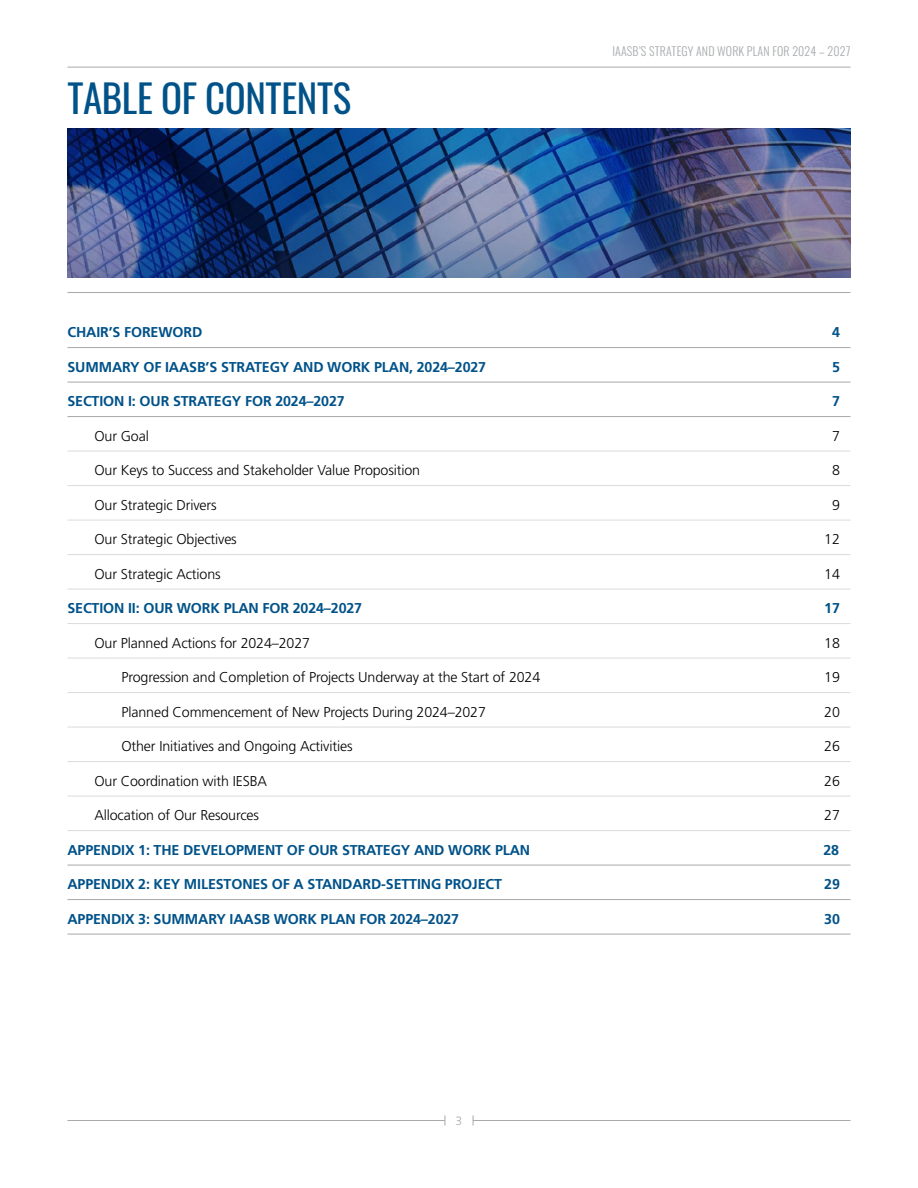
<style>
.page{position:relative;width:918px;height:1188px;background:#fff}
.page>*{position:absolute;margin:0;border:0;box-sizing:border-box;transform-origin:0 0}
.t1{font:39px "Oswald";letter-spacing:-.01em;color:#005289}
.t2{font:300 14.25px "Frutiger LT Std";letter-spacing:-.01em;color:#000}
.t3{font:700 14.25px "Frutiger LT Std";letter-spacing:-.01em;color:#005289}
.t4{font:300 12px "Oswald";letter-spacing:.01em;color:#a7a9ac}
.t5{font:300 12px "Frutiger LT Std";color:#a7a9ac}
</style>
<div class="page">
<hr style="left:68px;top:1120px;width:782px;height:1px;background:#a7a9ac">
<hr style="left:68px;top:67px;width:782px;height:1px;background:#a7a9ac">
<div style="left:445px;top:1115px;width:28px;height:11px;background:#fff"></div>
<hr style="left:68px;top:347px;width:782px;height:1px;background:#a7a9ac">
<hr style="left:68px;top:382px;width:782px;height:1px;background:#a7a9ac">
<hr style="left:68px;top:416px;width:782px;height:1px;background:#a7a9ac">
<hr style="left:68px;top:451px;width:782px;height:1px;background:#dadbdc">
<hr style="left:68px;top:485px;width:782px;height:1px;background:#dadbdc">
<hr style="left:68px;top:520px;width:782px;height:1px;background:#dadbdc">
<hr style="left:68px;top:554px;width:782px;height:1px;background:#dadbdc">
<hr style="left:68px;top:589px;width:782px;height:1px;background:#dadbdc">
<hr style="left:68px;top:623px;width:782px;height:1px;background:#dadbdc">
<hr style="left:68px;top:658px;width:782px;height:1px;background:#dadbdc">
<hr style="left:68px;top:692px;width:782px;height:1px;background:#dadbdc">
<hr style="left:68px;top:727px;width:782px;height:1px;background:#dadbdc">
<hr style="left:68px;top:761px;width:782px;height:1px;background:#dadbdc">
<hr style="left:68px;top:796px;width:782px;height:1px;background:#dadbdc">
<hr style="left:68px;top:830px;width:782px;height:1px;background:#dadbdc">
<hr style="left:68px;top:865px;width:782px;height:1px;background:#a7a9ac">
<hr style="left:68px;top:899px;width:782px;height:1px;background:#a7a9ac">
<hr style="left:68px;top:934px;width:782px;height:1px;background:#a7a9ac">
<img style="left:68px;top:129px;width:782px;height:148px">
<hr style="left:68px;top:292px;width:782px;height:1px;background:#a7a9ac">
<h1 class="t1" style="left:68px;top:63px;width:285px">TABLE OF CONTENTS</h1>
<p class="t4" style="left:613px;top:40px;width:239px">IAASB’S STRATEGY AND WORK PLAN FOR 2024 – 2027</p>
<p class="t3" style="left:68px;top:324px;width:136px">CHAIR’S FOREWORD</p>
<p class="t3" style="left:832px;top:324px;width:9px">4</p>
<p class="t3" style="left:68px;top:358px;width:420px">SUMMARY OF IAASB’S STRATEGY AND WORK PLAN, 2024–2027</p>
<p class="t3" style="left:832px;top:358px;width:9px">5</p>
<p class="t3" style="left:68px;top:393px;width:279px">SECTION I: OUR STRATEGY FOR 2024–2027</p>
<p class="t3" style="left:832px;top:393px;width:9px">7</p>
<p class="t2" style="left:95px;top:428px;width:56px">Our Goal</p>
<p class="t2" style="left:832px;top:428px;width:9px">7</p>
<p class="t2" style="left:95px;top:462px;width:327px">Our Keys to Success and Stakeholder Value Proposition</p>
<p class="t2" style="left:832px;top:462px;width:9px">8</p>
<p class="t2" style="left:95px;top:497px;width:124px">Our Strategic Drivers</p>
<p class="t2" style="left:832px;top:497px;width:9px">9</p>
<p class="t2" style="left:95px;top:531px;width:144px">Our Strategic Objectives</p>
<p class="t2" style="left:824px;top:531px;width:17px">12</p>
<p class="t2" style="left:95px;top:566px;width:128px">Our Strategic Actions</p>
<p class="t2" style="left:824px;top:566px;width:17px">14</p>
<p class="t3" style="left:68px;top:600px;width:296px">SECTION II: OUR WORK PLAN FOR 2024–2027</p>
<p class="t3" style="left:824px;top:600px;width:17px">17</p>
<p class="t2" style="left:95px;top:635px;width:217px">Our Planned Actions for 2024–2027</p>
<p class="t2" style="left:824px;top:635px;width:17px">18</p>
<p class="t2" style="left:121px;top:669px;width:420px">Progression and Completion of Projects Underway at the Start of 2024</p>
<p class="t2" style="left:824px;top:669px;width:17px">19</p>
<p class="t2" style="left:121px;top:704px;width:366px">Planned Commencement of New Projects During 2024–2027</p>
<p class="t2" style="left:824px;top:704px;width:17px">20</p>
<p class="t2" style="left:121px;top:738px;width:233px">Other Initiatives and Ongoing Activities</p>
<p class="t2" style="left:824px;top:738px;width:17px">26</p>
<p class="t2" style="left:94px;top:773px;width:174px">Our Coordination with IESBA</p>
<p class="t2" style="left:824px;top:773px;width:17px">26</p>
<p class="t2" style="left:94px;top:807px;width:166px">Allocation of Our Resources</p>
<p class="t2" style="left:824px;top:807px;width:17px">27</p>
<p class="t3" style="left:67px;top:841px;width:464px">APPENDIX 1: THE DEVELOPMENT OF OUR STRATEGY AND WORK PLAN</p>
<p class="t3" style="left:823px;top:841px;width:17px">28</p>
<p class="t3" style="left:67px;top:876px;width:436px">APPENDIX 2: KEY MILESTONES OF A STANDARD-SETTING PROJECT</p>
<p class="t3" style="left:824px;top:876px;width:17px">29</p>
<p class="t3" style="left:67px;top:910px;width:393px">APPENDIX 3: SUMMARY IAASB WORK PLAN FOR 2024–2027</p>
<p class="t3" style="left:824px;top:910px;width:17px">30</p>
<p class="t5" style="left:456px;top:1114px;width:8px">3</p>
</div>
